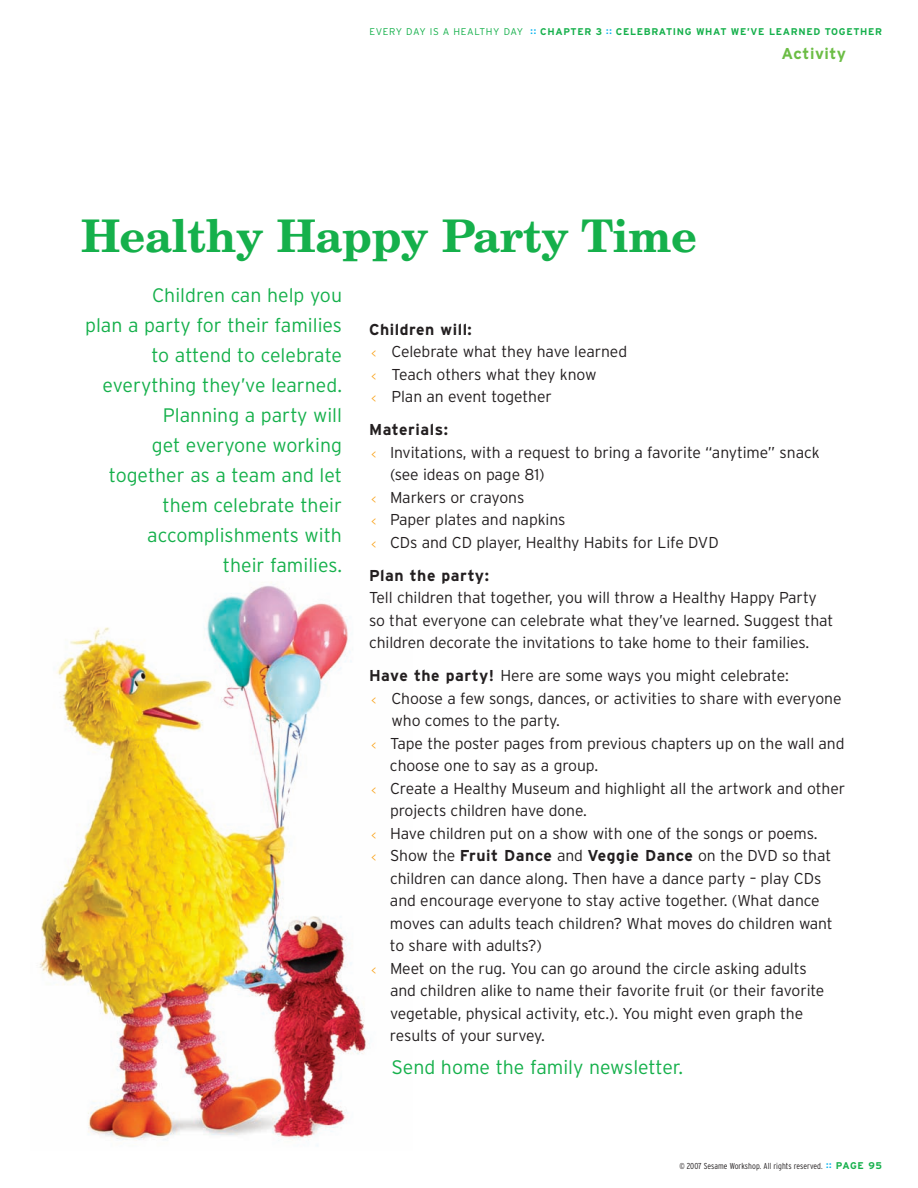
<style>
.page{position:relative;width:918px;height:1188px;background:#fff}
.page>*{position:absolute;margin:0;border:0;box-sizing:border-box;transform-origin:0 0}
.t1{font:700 45px "New Century Schlbk";letter-spacing:-.01em;color:#15b04b}
.t2{font:300 19.5px/30px "Interstate";color:#15b04b;text-align:right}
.t3{font:300 15.75px/22.5px "Interstate";letter-spacing:-.005em;color:#231f20}
.t4{font:700 15.75px "Interstate";letter-spacing:.035em;color:#231f20}
.t5{font:700 15.75px "Interstate";letter-spacing:.035em;color:#6cbd45}
.t6{font:700 9.75px "Interstate";letter-spacing:.07em;color:#15b04b}
.t7{font:300 condensed 8.7px "Interstate";letter-spacing:.005em;color:#231f20}
.s1{font-weight:300}
.s2{font-size:9px;color:#00b1ef}
.s3{font-weight:700}
.s4{font-family:"Courier";font-weight:400;font-size:15.3px;color:#f9a31b}
.s5{font-weight:700;font-stretch:normal;font-size:9px;color:#00b1ef}
.s6{font-weight:700;font-stretch:normal;font-size:9.75px;color:#15b04b}
</style>
<div class="page">
<img style="left:39px;top:582px;width:331px;height:564px">
<p class="t6" style="left:369px;top:26px;width:514px"><span class="s1">EVERY DAY IS A HEALTHY DAY</span> <span class="s2">::</span> CHAPTER 3 <span class="s2">::</span> CELEBRATING WHAT WE’VE LEARNED TOGETHER</p>
<p class="t5" style="left:782px;top:45px;width:66px">Activity</p>
<h1 class="t1" style="left:81px;top:220px;width:618px">Healthy Happy Party Time</h1>
<p class="t2" style="left:85px;top:280px;width:258px">Children can help you<br>plan a party for their families to attend to celebrate everything they’ve learned.<br>Planning a party will<br>get everyone working together as a team and let them celebrate their accomplishments with<br>their families.</p>
<p class="t3" style="left:369px;top:318px;width:260px"><span class="s3">Children will:<br></span><span class="s4">‹</span> Celebrate what they have learned <span class="s4">‹</span> Teach others what they know<br><span class="s4">‹</span> Plan an event together</p>
<p class="t4" style="left:369px;top:420px;width:80px">Materials:</p>
<p class="t3" style="left:369px;top:441px;width:452px"><span class="s4">‹</span> Invitations, with a request to bring a favorite “anytime” snack</p>
<p class="t3" style="left:390px;top:463px;width:156px">(see ideas on page 81)</p>
<p class="t3" style="left:369px;top:486px;width:157px"><span class="s4">‹</span> Markers or crayons</p>
<p class="t3" style="left:369px;top:508px;width:198px"><span class="s4">‹</span> Paper plates and napkins</p>
<p class="t3" style="left:369px;top:531px;width:351px"><span class="s4">‹</span> CDs and CD player, Healthy Habits for Life DVD</p>
<p class="t4" style="left:369px;top:566px;width:122px">Plan the party:</p>
<p class="t3" style="left:369px;top:586px;width:466px">Tell children that together, you will throw a Healthy Happy Party so that everyone can celebrate what they’ve learned. Suggest that children decorate the invitations to take home to their families.</p>
<p class="t3" style="left:369px;top:664px;width:421px"><span class="s3">Have the party!</span> Here are some ways you might celebrate:</p>
<p class="t3" style="left:369px;top:687px;width:474px"><span class="s4">‹</span> Choose a few songs, dances, or activities to share with everyone</p>
<p class="t3" style="left:392px;top:709px;width:170px">who comes to the party.</p>
<p class="t3" style="left:369px;top:732px;width:477px"><span class="s4">‹</span> Tape the poster pages from previous chapters up on the wall and</p>
<p class="t3" style="left:390px;top:754px;width:210px">choose one to say as a group.</p>
<p class="t3" style="left:369px;top:777px;width:478px"><span class="s4">‹</span> Create a Healthy Museum and highlight all the artwork and other</p>
<p class="t3" style="left:390px;top:799px;width:198px">projects children have done.</p>
<p class="t3" style="left:369px;top:822px;width:450px"><span class="s4">‹</span> Have children put on a show with one of the songs or poems.</p>
<p class="t3" style="left:369px;top:844px;width:464px"><span class="s4">‹</span> Show the <span class="s3">Fruit Dance</span> and <span class="s3">Veggie Dance</span> on the DVD so that</p>
<p class="t3" style="left:390px;top:867px;width:433px">children can dance along. Then have a dance party – play CDs</p>
<p class="t3" style="left:390px;top:889px;width:431px">and encourage everyone to stay active together. (What dance</p>
<p class="t3" style="left:390px;top:912px;width:444px">moves can adults teach children? What moves do children want</p>
<p class="t3" style="left:390px;top:934px;width:154px">to share with adults?)</p>
<p class="t3" style="left:369px;top:957px;width:439px"><span class="s4">‹</span> Meet on the rug. You can go around the circle asking adults</p>
<p class="t3" style="left:390px;top:979px;width:436px">and children alike to name their favorite fruit (or their favorite</p>
<p class="t3" style="left:390px;top:1002px;width:415px">vegetable, physical activity, etc.). You might even graph the</p>
<p class="t3" style="left:390px;top:1024px;width:156px">results of your survey.</p>
<p class="t2" style="left:392px;top:1052px;width:293px">Send home the family newsletter.</p>
<p class="t7" style="left:679px;top:1161px;width:204px">© 2007 Sesame Workshop. All rights reserved. <span class="s5">::</span> <span class="s6">PAGE 95</span></p>
</div>
